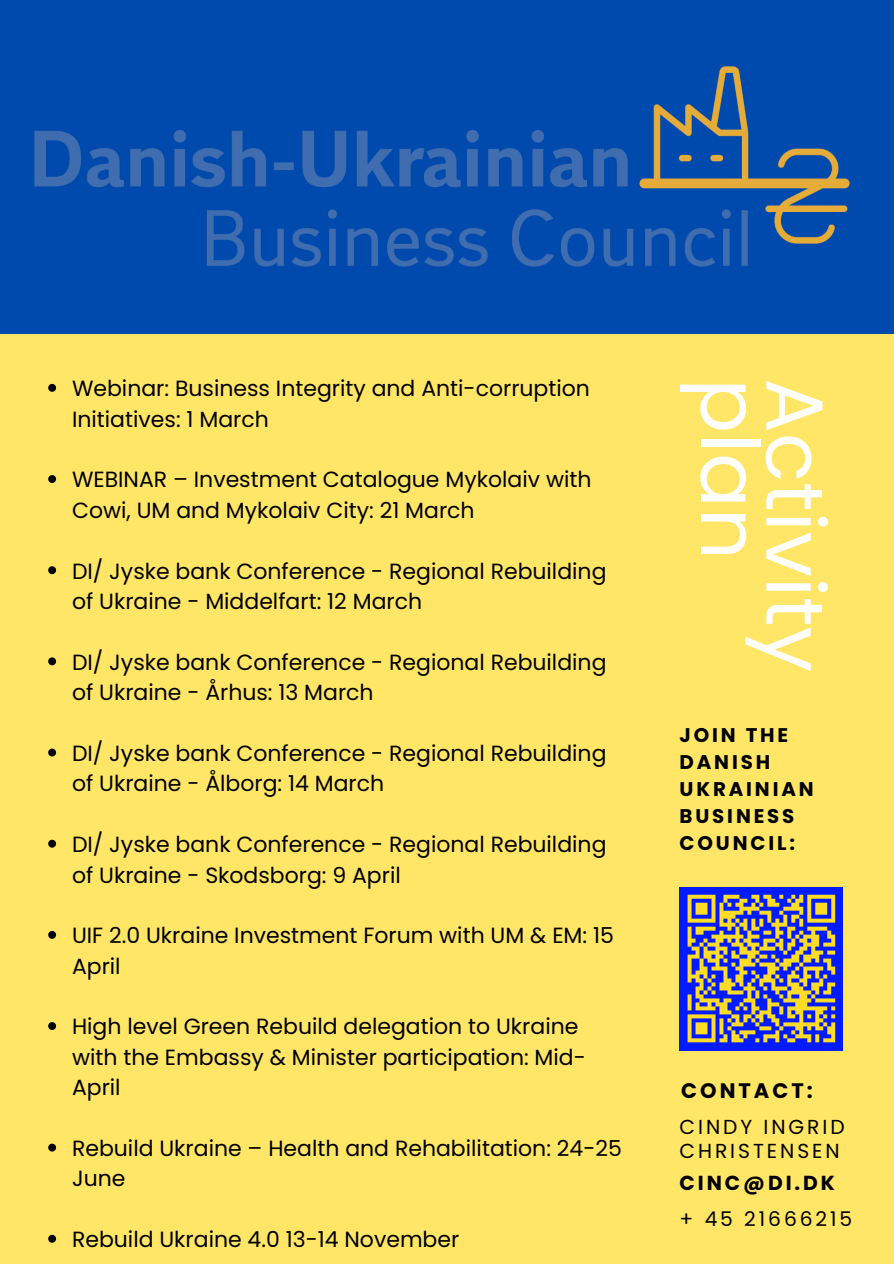
<style>
.page{position:relative;width:894px;height:1264px;background:#fff}
.page>*{position:absolute;margin:0;border:0;box-sizing:border-box;transform-origin:0 0}
.t1{font:81px/65.2px "Poppins";color:#fff}
.t2{font:21.9px/30.3px "Poppins";color:#000}
.t3{font:700 21px "Poppins";letter-spacing:.145em;color:#000}
.t4{font:20.25px/23.7px "Poppins";letter-spacing:.145em;color:#000}
.t5{font:700 19.8px/27px "Poppins";letter-spacing:.145em;color:#000}
.s1{font-weight:700}
</style>
<div class="page">
<div style="left:0;top:334px;width:893px;height:929px;background:#ffe666"></div>
<svg style="left:48px;top:384px;width:8px;height:8px"></svg>
<svg style="left:48px;top:475px;width:8px;height:8px"></svg>
<svg style="left:48px;top:566px;width:8px;height:8px"></svg>
<svg style="left:48px;top:657px;width:8px;height:8px"></svg>
<svg style="left:48px;top:748px;width:8px;height:8px"></svg>
<svg style="left:48px;top:839px;width:8px;height:8px"></svg>
<svg style="left:48px;top:930px;width:8px;height:8px"></svg>
<svg style="left:48px;top:1022px;width:8px;height:7px"></svg>
<svg style="left:48px;top:1143px;width:8px;height:8px"></svg>
<svg style="left:48px;top:1234px;width:8px;height:8px"></svg>
<div style="left:0;top:0;width:893px;height:334px;background:#004aad"></div>
<img style="left:35px;top:67px;width:814px;height:200px">
<div style="left:679px;top:886px;width:163px;height:164px;background:#001bff"></div>
<svg style="left:687px;top:894px;width:149px;height:149px"></svg>
<p class="t2" style="left:72px;top:373px;width:519px">Webinar: Business Integrity and Anti-corruption<br>Initiatives: 1 March</p>
<p class="t2" style="left:72px;top:464px;width:521px">WEBINAR – Investment Catalogue Mykolaiv with<br>Cowi, UM and Mykolaiv City: 21 March</p>
<p class="t2" style="left:72px;top:556px;width:536px">DI/ Jyske bank Conference - Regional Rebuilding of Ukraine - Middelfart: 12 March</p>
<p class="t2" style="left:72px;top:647px;width:536px">DI/ Jyske bank Conference - Regional Rebuilding of Ukraine - Århus: 13 March</p>
<p class="t2" style="left:72px;top:738px;width:536px">DI/ Jyske bank Conference - Regional Rebuilding of Ukraine - Ålborg: 14 March</p>
<p class="t2" style="left:72px;top:829px;width:536px">DI/ Jyske bank Conference - Regional Rebuilding of Ukraine - Skodsborg: 9 April</p>
<p class="t2" style="left:72px;top:920px;width:543px">UIF 2.0 Ukraine Investment Forum with UM &amp; EM: 15<br>April</p>
<p class="t2" style="left:72px;top:1011px;width:515px">High level Green Rebuild delegation to Ukraine with the Embassy &amp; Minister participation: Mid-<br>April</p>
<p class="t2" style="left:72px;top:1133px;width:551px">Rebuild Ukraine – Health and Rehabilitation: 24-25<br>June</p>
<p class="t2" style="left:72px;top:1224px;width:388px">Rebuild Ukraine 4.0 13-14 November</p>
<h2 class="t1" style="left:827px;top:378px;width:295px;rotate:90deg">Activity plan</h2>
<p class="t5" style="left:679px;top:722px;width:135px">JOIN THE<br>DANISH<br>UKRAINIAN<br>BUSINESS<br>COUNCIL:</p>
<h1 class="t3" style="left:681px;top:1075px;width:133px">CONTACT:</h1>
<p class="t4" style="left:679px;top:1114px;width:166px">CINDY INGRID<br>CHRISTENSEN</p>
<p class="t4" style="left:679px;top:1165px;width:174px;line-height:36px"><span class="s1">CINC@DI.DK </span>+ 45 21666215</p>
</div>
